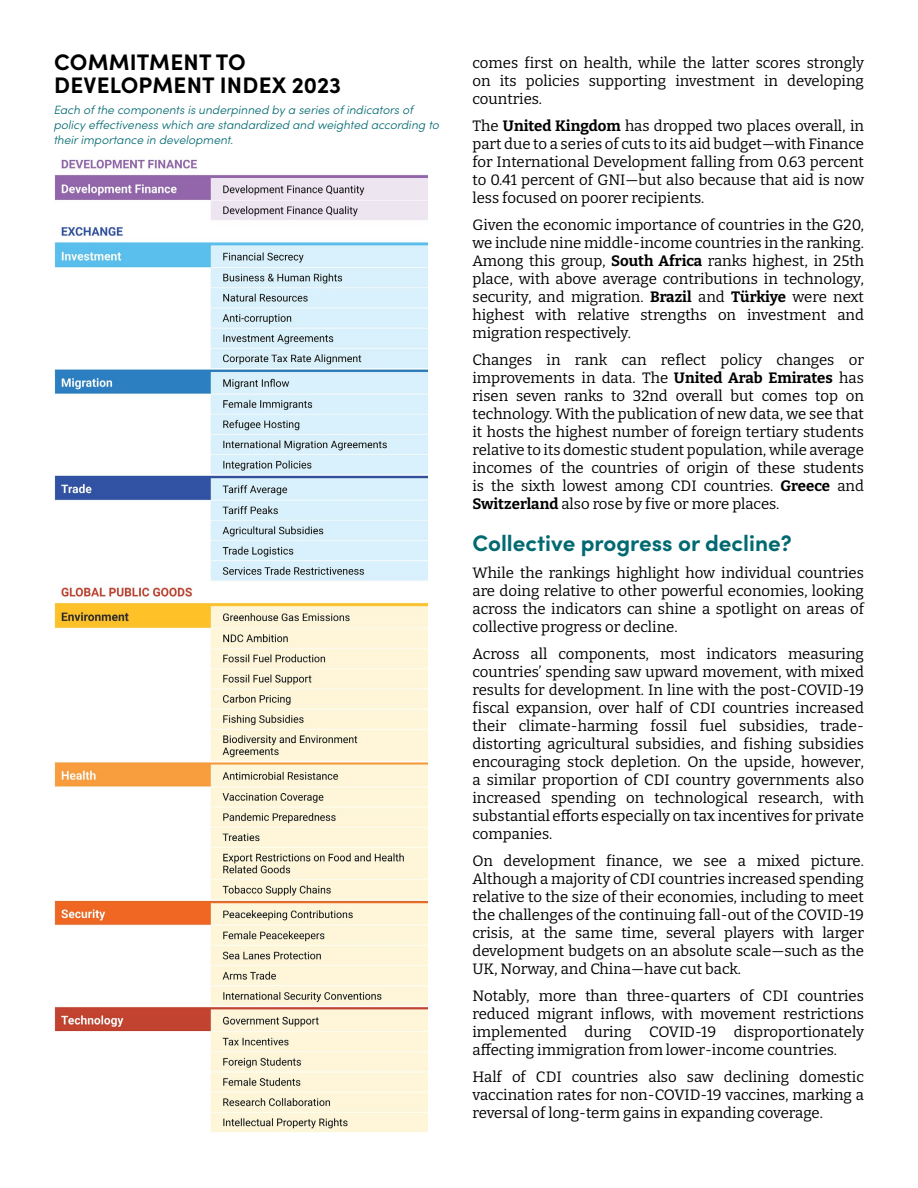
<style>
.page{position:relative;width:918px;height:1188px;background:#fff}
.page>*{position:absolute;margin:0;border:0;box-sizing:border-box;transform-origin:0 0}
.t1{font:700 22.5px/22.5px "Sofia Pro";letter-spacing:.01em;color:#000}
.t2{font:700 22.5px "Sofia Pro";color:#016970}
.t3{font:15px/18px "Bitter";color:#000;text-align:justify}
.t4{font:italic 300 12px/15px "Sofia Pro";color:#016970}
.s1{font-weight:700}
</style>
<div class="page">
<img style="left:54px;top:159px;width:374px;height:974px">
<h1 class="t1" style="left:54px;top:49px;width:289px">COMMITMENT TO<br>DEVELOPMENT INDEX 2023</h1>
<p class="t4" style="left:54px;top:102px;width:387px">Each of the components is underpinned by a series of indicators of policy effectiveness which are standardized and weighted according to their importance in development.</p>
<p class="t3" style="left:472px;top:53px;width:393px">comes first on health, while the latter scores strongly on its policies supporting investment in developing countries.</p>
<p class="t3" style="left:472px;top:116px;width:393px">The <span class="s1">United Kingdom</span> has dropped two places overall, in part due to a series of cuts to its aid budget—with Finance for International Development falling from 0.63 percent to 0.41 percent of GNI—but also because that aid is now less focused on poorer recipients.</p>
<p class="t3" style="left:472px;top:215px;width:393px">Given the economic importance of countries in the G20, we include nine middle-income countries in the ranking.<br>Among this group, <span class="s1">South Africa</span> ranks highest, in 25th place, with above average contributions in technology, security, and migration. <span class="s1">Brazil</span> and <span class="s1">Türkiye</span> were next highest with relative strengths on investment and migration respectively.</p>
<p class="t3" style="left:472px;top:350px;width:393px">Changes in rank can reflect policy changes or improvements in data. The <span class="s1">United Arab Emirates</span> has risen seven ranks to 32nd overall but comes top on technology. With the publication of new data, we see that it hosts the highest number of foreign tertiary students relative to its domestic student population, while average incomes of the countries of origin of these students is the sixth lowest among CDI countries. <span class="s1">Greece</span> and <span class="s1">Switzerland</span> also rose by five or more places.</p>
<h1 class="t2" style="left:472px;top:526px;width:321px">Collective progress or decline?</h1>
<p class="t3" style="left:472px;top:563px;width:393px">While the rankings highlight how individual countries are doing relative to other powerful economies, looking across the indicators can shine a spotlight on areas of collective progress or decline.</p>
<p class="t3" style="left:472px;top:644px;width:393px">Across all components, most indicators measuring countries’ spending saw upward movement, with mixed results for development. In line with the post-COVID-19 fiscal expansion, over half of CDI countries increased their climate-harming fossil fuel subsidies, trade&shy;distorting agricultural subsidies, and fishing subsidies encouraging stock depletion. On the upside, however, a similar proportion of CDI country governments also increased spending on technological research, with substantial efforts especially on tax incentives for private companies.</p>
<p class="t3" style="left:472px;top:851px;width:393px">On development finance, we see a mixed picture.<br>Although a majority of CDI countries increased spending relative to the size of their economies, including to meet the challenges of the continuing fall-out of the COVID-19 crisis, at the same time, several players with larger development budgets on an absolute scale—such as the UK, Norway, and China—have cut back.</p>
<p class="t3" style="left:472px;top:986px;width:393px">Notably, more than three-quarters of CDI countries reduced migrant inflows, with movement restrictions implemented during COVID-19 disproportionately affecting immigration from lower-income countries.</p>
<p class="t3" style="left:472px;top:1067px;width:393px">Half of CDI countries also saw declining domestic vaccination rates for non-COVID-19 vaccines, marking a reversal of long-term gains in expanding coverage.</p>
</div>
